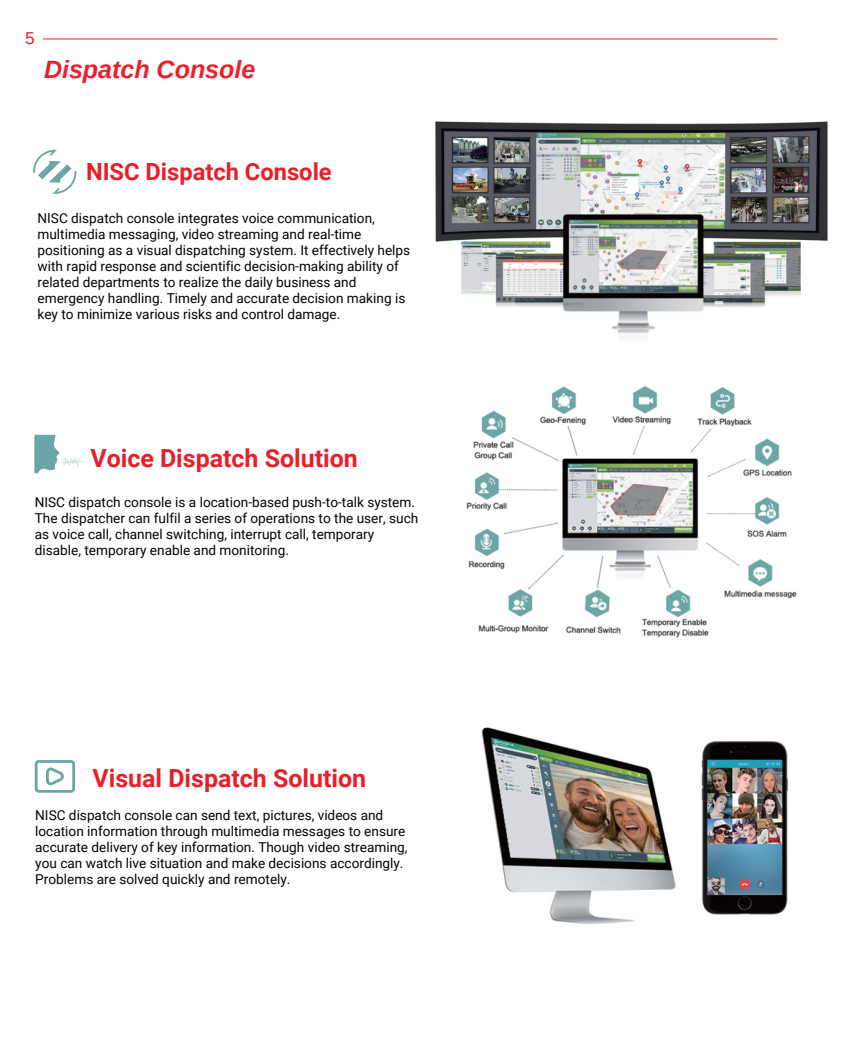
<style>
.page{position:relative;width:851px;height:1053px;background:#fff}
.page>*{position:absolute;margin:0;border:0;box-sizing:border-box;transform-origin:0 0}
.t1{font:italic 700 25px "Arimo";color:#ec1e29}
.t2{font:700 24.88px "Roboto";color:#e91e28}
.t3{font:700 23.62px "Roboto";color:#e91e28}
.t4{font:17.25px "Arimo";color:#e91e28}
.t5{font:13.62px/16px "Roboto";color:#030303}
</style>
<div class="page">
<hr style="left:43px;top:38px;width:734px;height:1px;background:#ec1e29">
<svg style="left:33px;top:150px;width:43px;height:44px"></svg>
<img style="left:435px;top:121px;width:393px;height:218px">
<svg style="left:35px;top:435px;width:49px;height:38px"></svg>
<img style="left:466px;top:386px;width:331px;height:252px">
<img style="left:481px;top:727px;width:307px;height:198px">
<svg style="left:35px;top:760px;width:40px;height:33px"></svg>
<p class="t4" style="left:25px;top:29px;width:11px">5</p>
<p class="t1" style="left:44px;top:56px;width:213px">Dispatch Console</p>
<p class="t3" style="left:86px;top:158px;width:247px">NISC Dispatch Console</p>
<p class="t5" style="left:37px;top:210px;width:374px">NISC dispatch console integrates voice communication, multimedia messaging, video streaming and real-time positioning as a visual dispatching system. It effectively helps with rapid response and scientific decision-making ability of related departments to realize the daily business and emergency handling. Timely and accurate decision making is key to minimize various risks and control damage.</p>
<p class="t2" style="left:90px;top:444px;width:269px">Voice Dispatch Solution</p>
<p class="t5" style="left:35px;top:494px;width:385px">NISC dispatch console is a location-based push-to-talk system.<br>The dispatcher can fulfil a series of operations to the user, such as voice call, channel switching, interrupt call, temporary disable, temporary enable and monitoring.</p>
<p class="t2" style="left:92px;top:764px;width:275px">Visual Dispatch Solution</p>
<p class="t5" style="left:35px;top:807px;width:373px">NISC dispatch console can send text, pictures, videos and location information through multimedia messages to ensure accurate delivery of key information. Though video streaming, you can watch live situation and make decisions accordingly.<br>Problems are solved quickly and remotely.</p>
</div>
